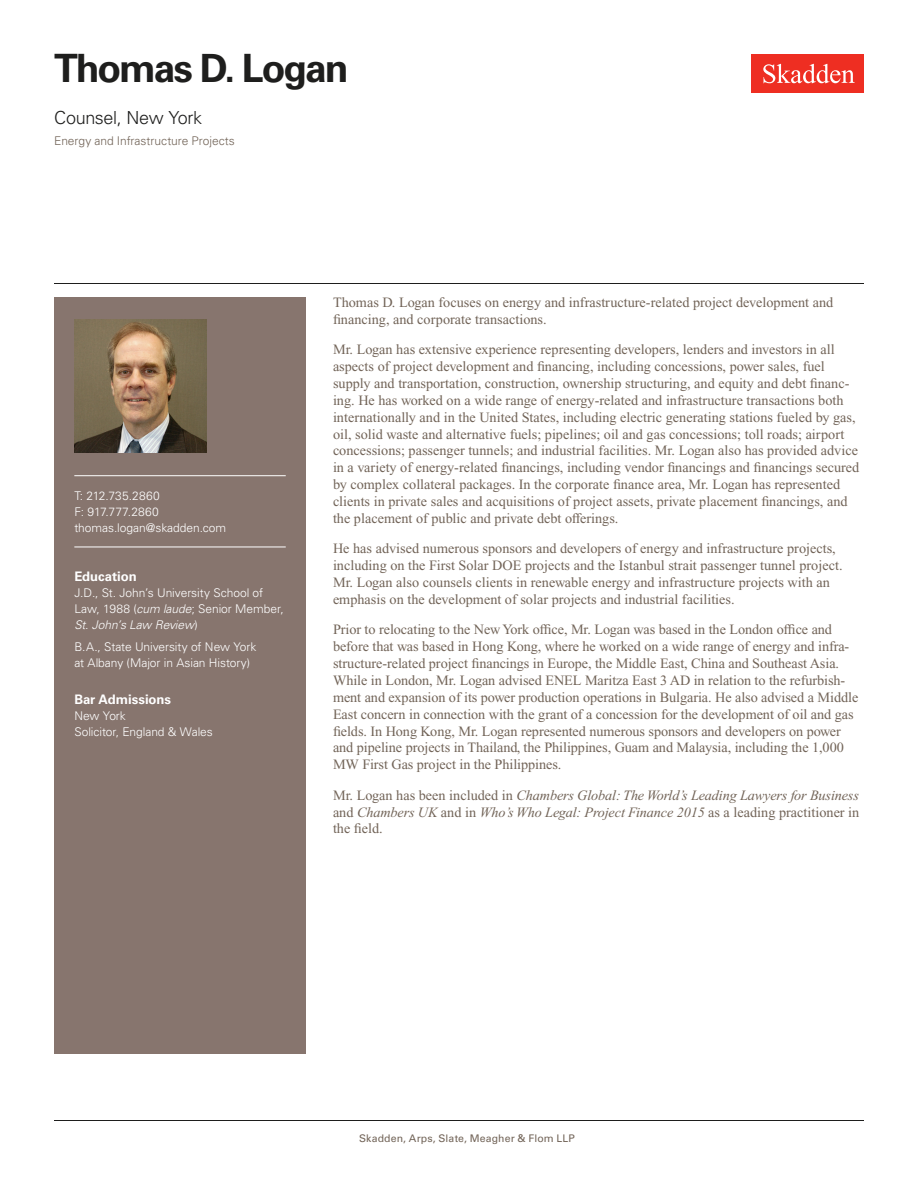
<style>
.page{position:relative;width:918px;height:1188px;background:#fff}
.page>*{position:absolute;margin:0;border:0;box-sizing:border-box;transform-origin:0 0}
.Name{font:700 39px "Univers LT Std";letter-spacing:-.055em;color:#1e1e1d}
.Title_and_Office{font:300 18px "Univers LT Std";letter-spacing:-.02em;color:#1e1e1d}
.Main_Body{font:14.25px/16.8px "Times New Roman PS Std";color:#726458}
.Main_Body-2{font:italic 14.25px/16.8px "Times New Roman PS Std";letter-spacing:-.01em;color:#726458;text-align:justify}
.Bar_Admission_Educat{font:700 13.2px "Univers LT Std";letter-spacing:-.005em;color:#fff}
.Sidebar_text{font:300 12px/15.8px "Univers LT Std";letter-spacing:-.005em;color:#fff}
.Practice{font:300 12px "Univers LT Std";color:#726458}
.Sidebar_text_no_para{font:300 12px "Univers LT Std";letter-spacing:-.005em;color:#fff}
.Email{font:300 12px "Univers LT Std";letter-spacing:-.005em;color:#fff}
.Phone_Number{font:300 12px "Univers LT Std";letter-spacing:.005em;color:#fff}
.Fax_Number{font:300 12px "Univers LT Std";letter-spacing:.015em;color:#fff}
.Folio{font:10.5px "Univers LT Std";letter-spacing:.01em;color:#726458}
.s1{font-style:italic}
.s2{font-style:normal}
.s3{font-weight:700;color:#fff}
</style>
<div class="page">
<div style="left:752px;top:54px;width:112px;height:39px;background:#ee2e22"></div>
<svg style="left:763px;top:64px;width:92px;height:19px"></svg>
<div style="left:54px;top:297px;width:252px;height:756px;background:#87756e"></div>
<hr style="left:74px;top:475px;width:212px;height:1px;background:#fff">
<hr style="left:74px;top:547px;width:212px;height:1px;background:#fff">
<img style="left:74px;top:320px;width:132px;height:132px">
<hr style="left:54px;top:1120px;width:810px;height:1px;background:#1e1e1d">
<hr style="left:54px;top:283px;width:810px;height:1px;background:#1e1e1d">
<h1 class="Name" style="left:54px;top:46px;width:296px">Thomas D. Logan</h1>
<h2 class="Title_and_Office" style="left:54px;top:107px;width:150px">Counsel, New York</h2>
<h3 class="Practice" style="left:54px;top:134px;width:182px">Energy and Infrastructure Projects</h3>
<p class="Phone_Number" style="left:74px;top:489px;width:87px">T: 212.735.2860</p>
<p class="Fax_Number" style="left:74px;top:504px;width:86px">F: 917.777.2860</p>
<p class="Email" style="left:74px;top:520px;width:153px">thomas.logan@skadden.com</p>
<h4 class="Bar_Admission_Educat" style="left:74px;top:569px;width:64px">Education</h4>
<p class="Sidebar_text" style="left:74px;top:585px;width:211px">J.D., St. John’s University School of<br>Law, 1988 (<span class="s1">cum laude</span>; Senior Member,<br><span class="s1">St. John’s Law Review</span>)</p>
<p class="Sidebar_text" style="left:74px;top:639px;width:184px">B.A., State University of New York at Albany (Major in Asian History)</p>
<h4 class="Bar_Admission_Educat" style="left:74px;top:692px;width:98px">Bar Admissions</h4>
<p class="Sidebar_text_no_para" style="left:74px;top:708px;width:53px">New York</p>
<p class="Sidebar_text_no_para" style="left:74px;top:724px;width:140px">Solicitor, England &amp; Wales</p>
<p class="Main_Body" style="left:333px;top:294px;width:502px">Thomas D. Logan focuses on energy and infrastructure-related project development and financing, and corporate transactions.</p>
<p class="Main_Body" style="left:333px;top:341px;width:528px">Mr. Logan has extensive experience representing developers, lenders and investors in all aspects of project development and financing, including concessions, power sales, fuel supply and transportation, construction, ownership structuring, and equity and debt financ&shy;ing. He has worked on a wide range of energy-related and infrastructure transactions both internationally and in the United States, including electric generating stations fueled by gas, oil, solid waste and alternative fuels; pipelines; oil and gas concessions; toll roads; airport concessions; passenger tunnels; and industrial facilities. Mr. Logan also has provided advice in a variety of energy-related financings, including vendor financings and financings secured by complex collateral packages. In the corporate finance area, Mr. Logan has represented clients in private sales and acquisitions of project assets, private placement financings, and the placement of public and private debt offerings.</p>
<p class="Main_Body" style="left:333px;top:540px;width:511px">He has advised numerous sponsors and developers of energy and infrastructure projects, including on the First Solar DOE projects and the Istanbul strait passenger tunnel project.<br>Mr. Logan also counsels clients in renewable energy and infrastructure projects with an emphasis on the development of solar projects and industrial facilities.</p>
<p class="Main_Body" style="left:333px;top:621px;width:527px">Prior to relocating to the New York office, Mr. Logan was based in the London office and before that was based in Hong Kong, where he worked on a wide range of energy and infra&shy;structure-related project financings in Europe, the Middle East, China and Southeast Asia.<br>While in London, Mr. Logan advised ENEL Maritza East 3 AD in relation to the refurbish&shy;ment and expansion of its power production operations in Bulgaria. He also advised a Middle East concern in connection with the grant of a concession for the development of oil and gas fields. In Hong Kong, Mr. Logan represented numerous sponsors and developers on power and pipeline projects in Thailand, the Philippines, Guam and Malaysia, including the 1,000<br>MW First Gas project in the Philippines.</p>
<p class="Main_Body-2" style="left:333px;top:787px;width:528px"><span class="s2">Mr. Logan has been included in</span> Chambers Global: The World’s Leading Lawyers for Business <span class="s2">and</span> Chambers UK <span class="s2">and in</span> Who’s Who Legal: Project Finance 2015 <span class="s2">as a leading practitioner in the field.</span></p>
<p class="Folio" style="left:343px;top:1132px;width:233px"><span class="s3">1</span> Skadden, Arps, Slate, Meagher &amp; Flom LLP</p>
</div>
